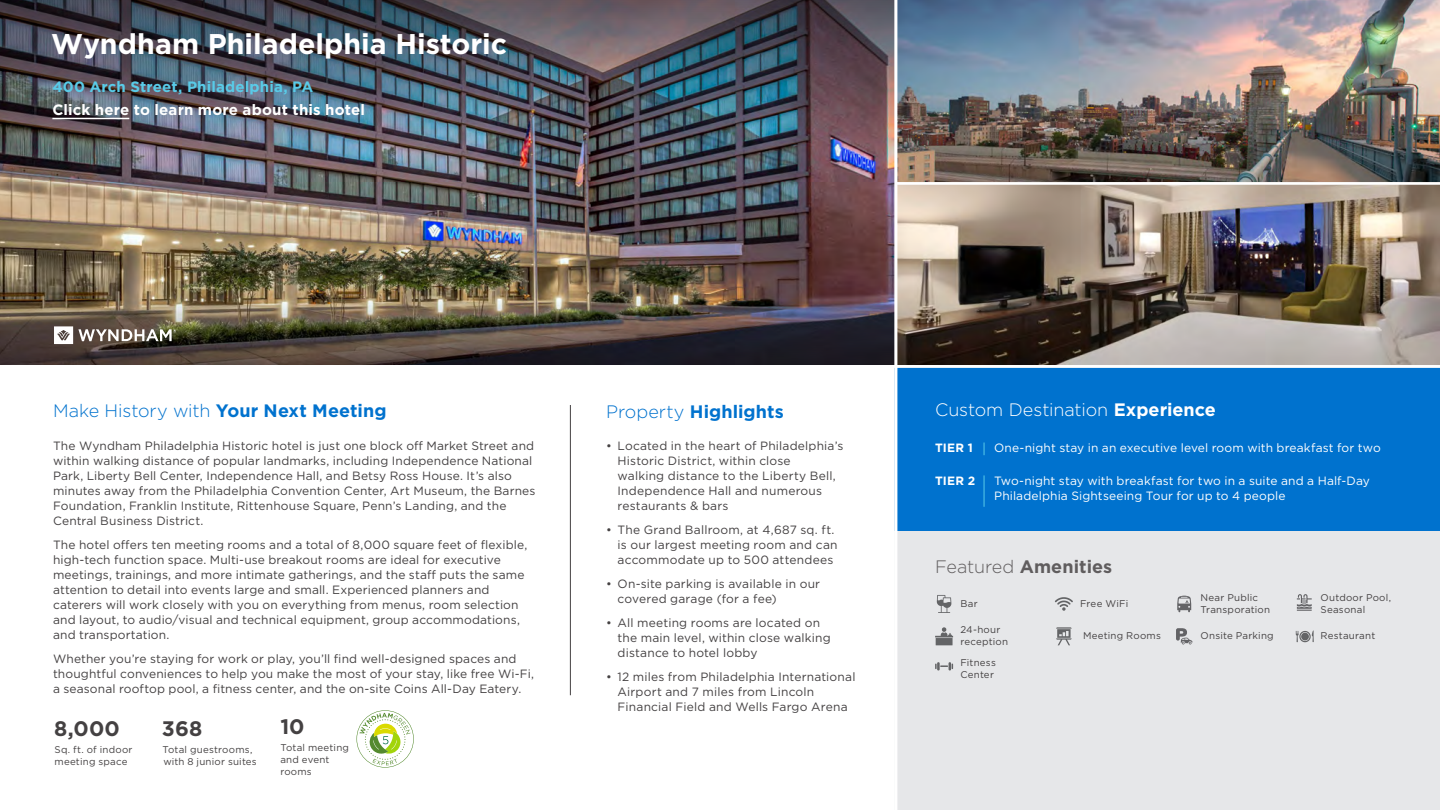
<style>
.page{position:relative;width:1440px;height:810px;background:#fff}
.page>*{position:absolute;margin:0;border:0;box-sizing:border-box;transform-origin:0 0}
.hotel_brand_name{font:700 28.5px "Gotham";color:#fff}
.Stat{font:700 21px "Gotham";letter-spacing:.005em;color:#444142}
.t1{font:300 18px "Gotham";letter-spacing:-.01em;color:#0072ce}
.t2{font:300 18px "Gotham";letter-spacing:-.005em;color:#fff}
.t3{font:700 18px "Gotham";letter-spacing:.005em;color:#0072ce}
.t4{font:700 18px "Gotham";letter-spacing:.005em;color:#605d5e}
.body_10_13_bold_KO{font:700 15px "Gotham";letter-spacing:.01em;color:#fff}
.property_address{font:700 15px "Gotham";letter-spacing:.01em;color:#59cbe8}
.Body{font:12px/15px "Gotham";letter-spacing:.015em;color:#444142}
.Body-2{font:12px/15px "Gotham";letter-spacing:.01em;color:#fff}
.Body-3{font:700 12px "Gotham";letter-spacing:.02em;color:#fff}
.Icon_Caption{font:9.75px/12px "Gotham";letter-spacing:.025em;color:#444142}
.s1{font-weight:700}
.s2{font-weight:300}
</style>
<div class="page">
<hr style="left:570px;top:405px;width:1px;height:290px;background:#444142">
<div style="left:897px;top:368px;width:543px;height:163px;background:#0072ce"></div>
<div style="left:897px;top:531px;width:543px;height:279px;background:#e6e7e9"></div>
<svg style="left:983px;top:443px;width:1px;height:12px"></svg>
<hr style="left:983px;top:475px;width:1px;height:32px;background:#59cbe8">
<svg style="left:937px;top:595px;width:14px;height:18px"></svg>
<svg style="left:935px;top:627px;width:18px;height:18px"></svg>
<svg style="left:935px;top:662px;width:18px;height:9px"></svg>
<svg style="left:1055px;top:597px;width:18px;height:14px"></svg>
<svg style="left:1056px;top:627px;width:15px;height:18px"></svg>
<svg style="left:1177px;top:596px;width:14px;height:16px"></svg>
<svg style="left:1176px;top:628px;width:16px;height:17px"></svg>
<svg style="left:1297px;top:594px;width:14px;height:17px"></svg>
<svg style="left:1295px;top:630px;width:18px;height:12px"></svg>
<img style="left:897px;top:0;width:543px;height:182px">
<img style="left:897px;top:185px;width:543px;height:180px">
<img style="left:0;top:143px;width:894px;height:156px">
<img style="left:0;top:0;width:894px;height:143px">
<img style="left:0;top:299px;width:894px;height:66px">
<svg style="left:54px;top:326px;width:122px;height:18px"></svg>
<hr style="left:52px;top:118px;width:77px;height:1px;background:#fff">
<svg style="left:356px;top:710px;width:58px;height:58px"></svg>
<p class="hotel_brand_name" style="left:51px;top:25px;width:457px">Wyndham Philadelphia Historic</p>
<p class="property_address" style="left:52px;top:77px;width:262px">400 Arch Street, Philadelphia, PA</p>
<p class="body_10_13_bold_KO" style="left:52px;top:99px;width:314px">Click here to learn more about this hotel</p>
<p class="t1" style="left:53px;top:400px;width:335px">Make History with <span class="s1">Your Next Meeting</span></p>
<p class="Body" style="left:53px;top:438px;width:484px">The Wyndham Philadelphia Historic hotel is just one block off Market Street and within walking distance of popular landmarks, including Independence National Park, Liberty Bell Center, Independence Hall, and Betsy Ross House. It’s also minutes away from the Philadelphia Convention Center, Art Museum, the Barnes Foundation, Franklin Institute, Rittenhouse Square, Penn’s Landing, and the Central Business District.</p>
<p class="Body" style="left:53px;top:537px;width:476px">The hotel offers ten meeting rooms and a total of 8,000 square feet of flexible, high-tech function space. Multi-use breakout rooms are ideal for executive meetings, trainings, and more intimate gatherings, and the staff puts the same attention to detail into events large and small. Experienced planners and caterers will work closely with you on everything from menus, room selection and layout, to audio/visual and technical equipment, group accommodations, and transportation.</p>
<p class="Body" style="left:53px;top:651px;width:483px">Whether you’re staying for work or play, you’ll find well-designed spaces and thoughtful conveniences to help you make the most of your stay, like free Wi-Fi, a seasonal rooftop pool, a fitness center, and the on-site Coins All-Day Eatery.</p>
<p class="Stat" style="left:54px;top:715px;width:67px">8,000</p>
<p class="Icon_Caption" style="left:55px;top:743px;width:79px">Sq. ft. of indoor</p>
<p class="Icon_Caption" style="left:54px;top:755px;width:75px">meeting space</p>
<p class="Stat" style="left:162px;top:715px;width:42px">368</p>
<p class="Icon_Caption" style="left:162px;top:743px;width:96px">Total guestrooms, with 8 junior suites</p>
<p class="Stat" style="left:280px;top:713px;width:26px">10</p>
<p class="Icon_Caption" style="left:280px;top:741px;width:70px">Total meeting and event rooms</p>
<p class="t3" style="left:606px;top:399px;width:179px"><span class="s2">Property</span> Highlights</p>
<p class="Body" style="left:617px;top:438px;width:227px;text-indent:-11px">• Located in the heart of Philadelphia’s<br>Historic District, within close<br>walking distance to the Liberty Bell,<br>Independence Hall and numerous restaurants &amp; bars</p>
<p class="Body" style="left:617px;top:522px;width:221px;text-indent:-11px">• The Grand Ballroom, at 4,687 sq. ft. is our largest meeting room and can accommodate up to 500 attendees</p>
<p class="Body" style="left:617px;top:576px;width:204px;text-indent:-11px">• On-site parking is available in our covered garage (for a fee)</p>
<p class="Body" style="left:617px;top:615px;width:215px;text-indent:-11px">• All meeting rooms are located on the main level, within close walking distance to hotel lobby</p>
<p class="Body" style="left:617px;top:669px;width:239px;text-indent:-11px">• 12 miles from Philadelphia International<br>Airport and 7 miles from Lincoln<br>Financial Field and Wells Fargo Arena</p>
<p class="t2" style="left:935px;top:398px;width:282px">Custom Destination <span class="s1">Experience</span></p>
<p class="Body-3" style="left:935px;top:440px;width:39px">TIER 1</p>
<p class="Body-2" style="left:994px;top:440px;width:388px">One-night stay in an executive level room with breakfast for two</p>
<p class="Body-3" style="left:935px;top:473px;width:42px">TIER 2</p>
<p class="Body-2" style="left:994px;top:473px;width:377px">Two-night stay with breakfast for two in a suite and a Half-Day<br>Philadelphia Sightseeing Tour for up to 4 people</p>
<p class="t4" style="left:935px;top:555px;width:179px"><span class="s2">Featured</span> Amenities</p>
<p class="Icon_Caption" style="left:960px;top:597px;width:19px">Bar</p>
<p class="Icon_Caption" style="left:960px;top:623px;width:49px">24-hour reception</p>
<p class="Icon_Caption" style="left:960px;top:656px;width:37px">Fitness<br>Center</p>
<p class="Icon_Caption" style="left:1080px;top:597px;width:50px">Free WiFi</p>
<p class="Icon_Caption" style="left:1083px;top:629px;width:79px">Meeting Rooms</p>
<p class="Icon_Caption" style="left:1200px;top:591px;width:71px">Near Public<br>Transporation</p>
<p class="Icon_Caption" style="left:1200px;top:629px;width:75px">Onsite Parking</p>
<p class="Icon_Caption" style="left:1320px;top:591px;width:72px">Outdoor Pool,<br>Seasonal</p>
<p class="Icon_Caption" style="left:1320px;top:629px;width:56px">Restaurant</p>
</div>
